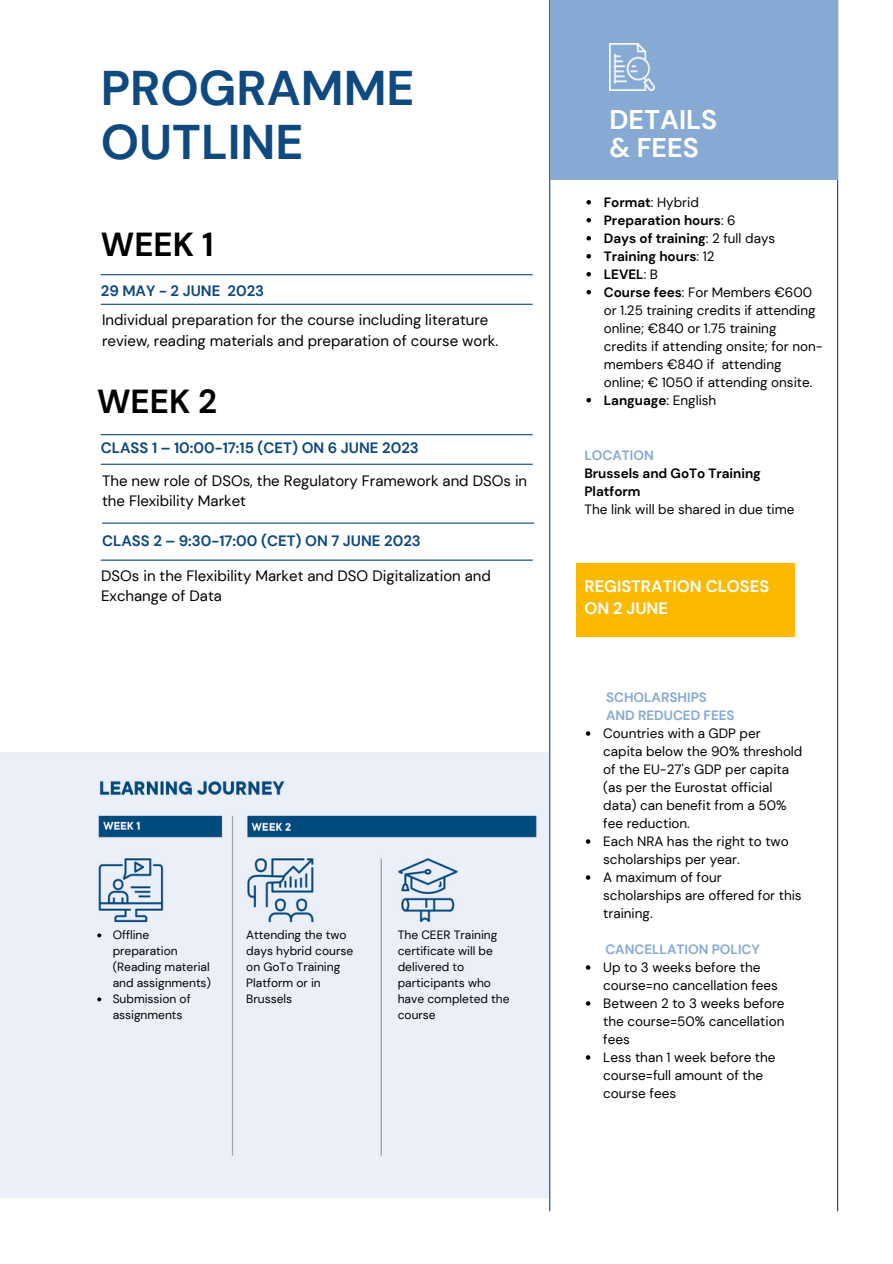
<style>
.page{position:relative;width:893px;height:1264px;background:#fff}
.page>*{position:absolute;margin:0;border:0;box-sizing:border-box;transform-origin:0 0}
.t1{font:700 48.6px "DM Sans";color:#0e497f}
.t2{font:700 33.3px "DM Sans";color:#000}
.t3{font:700 27px "DM Sans";color:#fff}
.t4{font:700 16.5px "DM Sans";color:#fff}
.t5{font:15px/20.2px "DM Sans";color:#000}
.t6{font:700 15px "DM Sans";color:#0e497f}
.t7{font:13.5px/18px "DM Sans";color:#000}
.t8{font:700 13.5px/18px "DM Sans";color:#000}
.t9{font:700 13.5px "DM Sans";color:#86aad3}
.t10{font:12px/16px "DM Sans";color:#000}
.s1{font-weight:700}
.s2{font-weight:400}
</style>
<div class="page">
<hr style="left:837px;top:0;width:1px;height:1211px;background:#0e497f">
<hr style="left:549px;top:0;width:1px;height:1211px;background:#0e497f">
<hr style="left:101px;top:274px;width:431px;height:1px;background:#0e497f">
<hr style="left:101px;top:434px;width:431px;height:1px;background:#0e497f">
<hr style="left:102px;top:522px;width:432px;height:1px;background:#0e497f">
<hr style="left:101px;top:304px;width:431px;height:1px;background:#0e497f">
<hr style="left:101px;top:463px;width:431px;height:2px;background:#0e497f">
<hr style="left:101px;top:559px;width:431px;height:1px;background:#0e497f">
<div style="left:550px;top:0;width:287px;height:180px;background:#86aad3"></div>
<img style="left:0;top:752px;width:549px;height:445px">
<img style="left:609px;top:44px;width:45px;height:46px">
<div style="left:576px;top:563px;width:218px;height:73px;background:#fbb900"></div>
<svg style="left:97px;top:933px;width:4px;height:4px"></svg>
<svg style="left:97px;top:997px;width:4px;height:4px"></svg>
<svg style="left:586px;top:200px;width:5px;height:4px"></svg>
<svg style="left:586px;top:218px;width:5px;height:4px"></svg>
<svg style="left:586px;top:236px;width:5px;height:4px"></svg>
<svg style="left:586px;top:254px;width:5px;height:4px"></svg>
<svg style="left:586px;top:272px;width:5px;height:4px"></svg>
<svg style="left:586px;top:290px;width:5px;height:4px"></svg>
<svg style="left:586px;top:398px;width:5px;height:4px"></svg>
<svg style="left:586px;top:731px;width:4px;height:4px"></svg>
<svg style="left:586px;top:839px;width:4px;height:4px"></svg>
<svg style="left:586px;top:875px;width:4px;height:4px"></svg>
<svg style="left:586px;top:965px;width:4px;height:4px"></svg>
<svg style="left:586px;top:1001px;width:4px;height:4px"></svg>
<svg style="left:586px;top:1055px;width:4px;height:4px"></svg>
<p class="t1" style="left:101px;top:57px;width:315px">PROGRAMME</p>
<p class="t1" style="left:101px;top:111px;width:204px">OUTLINE</p>
<p class="t2" style="left:101px;top:223px;width:114px">WEEK 1</p>
<p class="t6" style="left:101px;top:281px;width:165px">29 MAY - 2 JUNE 2023</p>
<p class="t5" style="left:102px;top:310px;width:397px">Individual preparation for the course including literature review, reading materials and preparation of course work.</p>
<p class="t2" style="left:97px;top:379px;width:122px">WEEK 2</p>
<p class="t6" style="left:101px;top:438px;width:319px">CLASS 1 – 10:00-17:15 (CET) ON 6 JUNE 2023</p>
<p class="t5" style="left:102px;top:470px;width:426px">The new role of DSOs, the Regulatory Framework and DSOs in the Flexibility Market</p>
<p class="t6" style="left:102px;top:531px;width:320px">CLASS 2 – 9:30-17:00 (CET) ON 7 JUNE 2023</p>
<p class="t5" style="left:101px;top:565px;width:391px">DSOs in the Flexibility Market and DSO Digitalization and<br>Exchange of Data</p>
<p class="t10" style="left:113px;top:927px;width:100px">Offline preparation (Reading material and assignments)</p>
<p class="t10" style="left:113px;top:991px;width:79px">Submission of assignments</p>
<p class="t10" style="left:246px;top:927px;width:108px">Attending the two days hybrid course on GoTo Training<br>Platform or in<br>Brussels</p>
<p class="t10" style="left:398px;top:927px;width:113px">The CEER Training certificate will be delivered to participants who have completed the course</p>
<p class="t3" style="left:609px;top:102px;width:109px">DETAILS</p>
<p class="t3" style="left:609px;top:130px;width:91px">&amp; FEES</p>
<p class="t7" style="left:603px;top:193px;width:97px"><span class="s1">Format</span>: Hybrid</p>
<p class="t8" style="left:603px;top:211px;width:133px">Preparation hours<span class="s2">: 6</span></p>
<p class="t8" style="left:603px;top:229px;width:173px">Days of training<span class="s2">: 2 full days</span></p>
<p class="t8" style="left:603px;top:247px;width:112px">Training hours<span class="s2">: 12</span></p>
<p class="t8" style="left:603px;top:265px;width:56px">LEVEL<span class="s2">: B</span></p>
<p class="t7" style="left:603px;top:283px;width:220px"><span class="s1">Course fees</span>: For Members €600 or 1.25 training credits if attending online; €840 or 1.75 training credits if attending onsite; for non&shy;members €840 if attending online; € 1050 if attending onsite.</p>
<p class="t8" style="left:603px;top:391px;width:114px">Language<span class="s2">: English</span></p>
<p class="t9" style="left:584px;top:447px;width:71px">LOCATION</p>
<p class="t8" style="left:584px;top:465px;width:178px">Brussels and GoTo Training<br>Platform</p>
<p class="t7" style="left:584px;top:501px;width:212px">The link will be shared in due time</p>
<p class="t4" style="left:584px;top:575px;width:186px">REGISTRATION CLOSES</p>
<p class="t4" style="left:584px;top:598px;width:85px">ON 2 JUNE</p>
<p class="t9" style="left:606px;top:688px;width:102px">SCHOLARSHIPS</p>
<p class="t9" style="left:606px;top:706px;width:130px">AND REDUCED FEES</p>
<p class="t7" style="left:603px;top:724px;width:201px">Countries with a GDP per capita below the 90% threshold of the EU-27's GDP per capita (as per the Eurostat official data) can benefit from a 50% fee reduction.</p>
<p class="t7" style="left:603px;top:832px;width:187px">Each NRA has the right to two scholarships per year.</p>
<p class="t7" style="left:603px;top:868px;width:200px">A maximum of four scholarships are offered for this training.</p>
<p class="t9" style="left:605px;top:940px;width:156px">CANCELLATION POLICY</p>
<p class="t7" style="left:603px;top:958px;width:176px">Up to 3 weeks before the course=no cancellation fees</p>
<p class="t7" style="left:603px;top:994px;width:183px;text-align:justify">Between 2 to 3 weeks before the course=50% cancellation fees</p>
<p class="t7" style="left:603px;top:1048px;width:174px">Less than 1 week before the course=full amount of the course fees</p>
</div>
